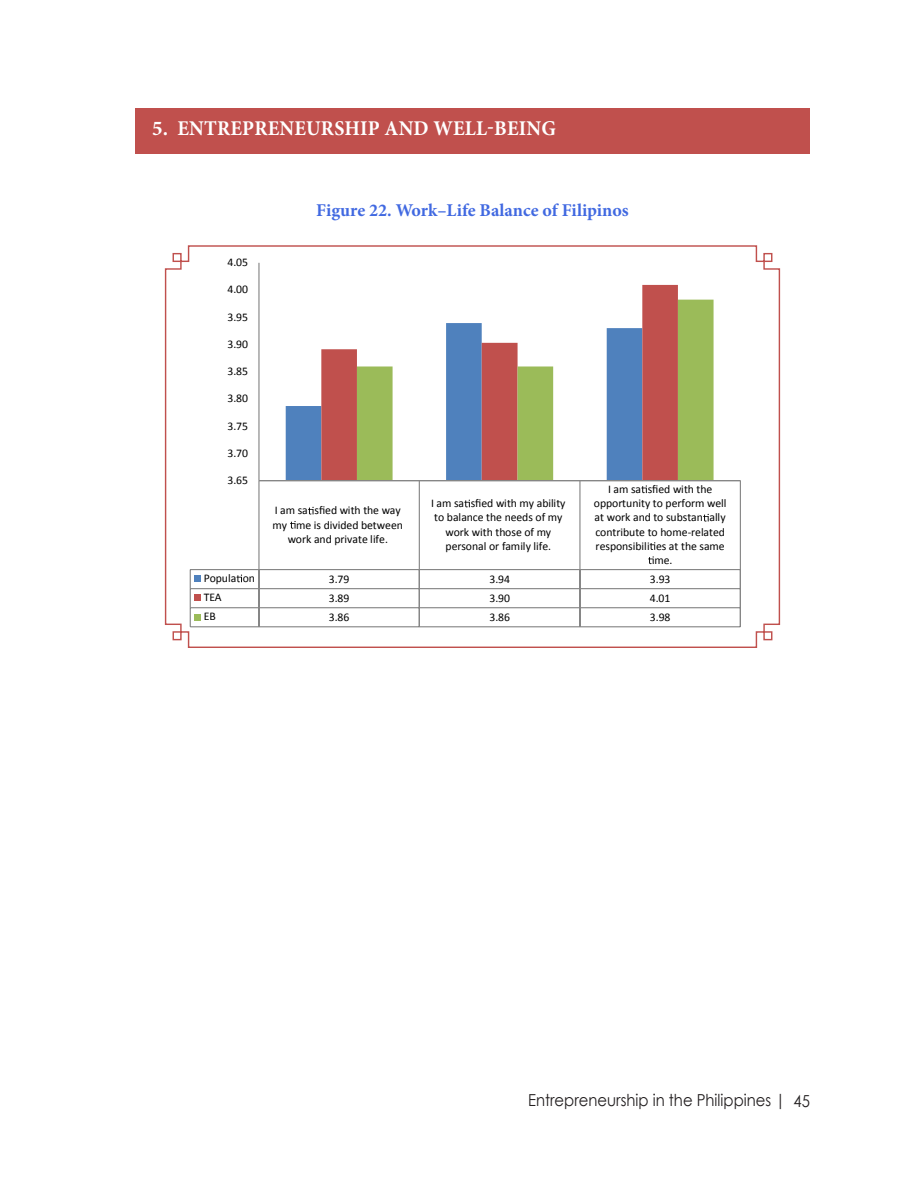
<style>
.page{position:relative;width:918px;height:1188px;background:#fff}
.page>*{position:absolute;margin:0;border:0;box-sizing:border-box;transform-origin:0 0}
.Heading_1{font:700 21px "Minion Pro";letter-spacing:.01em;color:#fff}
.table_title{font:700 18px "Minion Pro";color:#4169e1}
.t1{font:16.5px "Century Gothic";color:#231f20;scale:.9 1}
.t2{font:11.7px/14.2px "Calibri";color:#000;text-align:center}
</style>
<div class="page">
<div style="left:135px;top:108px;width:675px;height:45px;background:#c0504d"></div>
<svg style="left:164px;top:245px;width:617px;height:403px"></svg>
<p class="Heading_1" style="left:152px;top:113px;width:405px">5. ENTREPRENEURSHIP AND WELL-BEING</p>
<p class="t2" style="left:227px;top:255px;width:22px">4.05</p>
<p class="t2" style="left:227px;top:282px;width:22px">4.00</p>
<p class="t2" style="left:227px;top:309px;width:22px">3.95</p>
<p class="t2" style="left:227px;top:336px;width:22px">3.90</p>
<p class="t2" style="left:227px;top:364px;width:22px">3.85</p>
<p class="t2" style="left:227px;top:391px;width:22px">3.80</p>
<p class="t2" style="left:227px;top:418px;width:22px">3.75</p>
<p class="t2" style="left:227px;top:445px;width:22px">3.70</p>
<p class="t2" style="left:227px;top:473px;width:22px">3.65</p>
<p class="table_title" style="left:316px;top:197px;width:314px">Figure 22. Work–Life Balance of Filipinos</p>
<p class="t2" style="left:273px;top:503px;width:132px">I am sa sfied with the way my me is divided between work and private life.</p>
<p class="t2" style="left:431px;top:496px;width:136px">I am sa sfied with my ability to balance the needs of my work with those of my personal or family life.</p>
<p class="t2" style="left:594px;top:481px;width:134px">I am sa sfied with the opportunity to perform well at work and to substan ally contribute to home-related responsibili es at the same me.</p>
<p class="t2" style="left:204px;top:571px;width:53px">Popula on</p>
<p class="t2" style="left:329px;top:571px;width:22px">3.79</p>
<p class="t2" style="left:489px;top:571px;width:22px">3.94</p>
<p class="t2" style="left:650px;top:571px;width:22px">3.93</p>
<p class="t2" style="left:204px;top:590px;width:20px">TEA</p>
<p class="t2" style="left:329px;top:590px;width:22px">3.89</p>
<p class="t2" style="left:489px;top:590px;width:22px">3.90</p>
<p class="t2" style="left:650px;top:590px;width:22px">4.01</p>
<p class="t2" style="left:204px;top:609px;width:14px">EB</p>
<p class="t2" style="left:329px;top:609px;width:22px">3.86</p>
<p class="t2" style="left:489px;top:609px;width:22px">3.86</p>
<p class="t2" style="left:650px;top:609px;width:22px">3.98</p>
<p class="t1" style="left:528px;top:1088px;width:315px">Entrepreneurship in the Philippines | 45</p>
</div>
